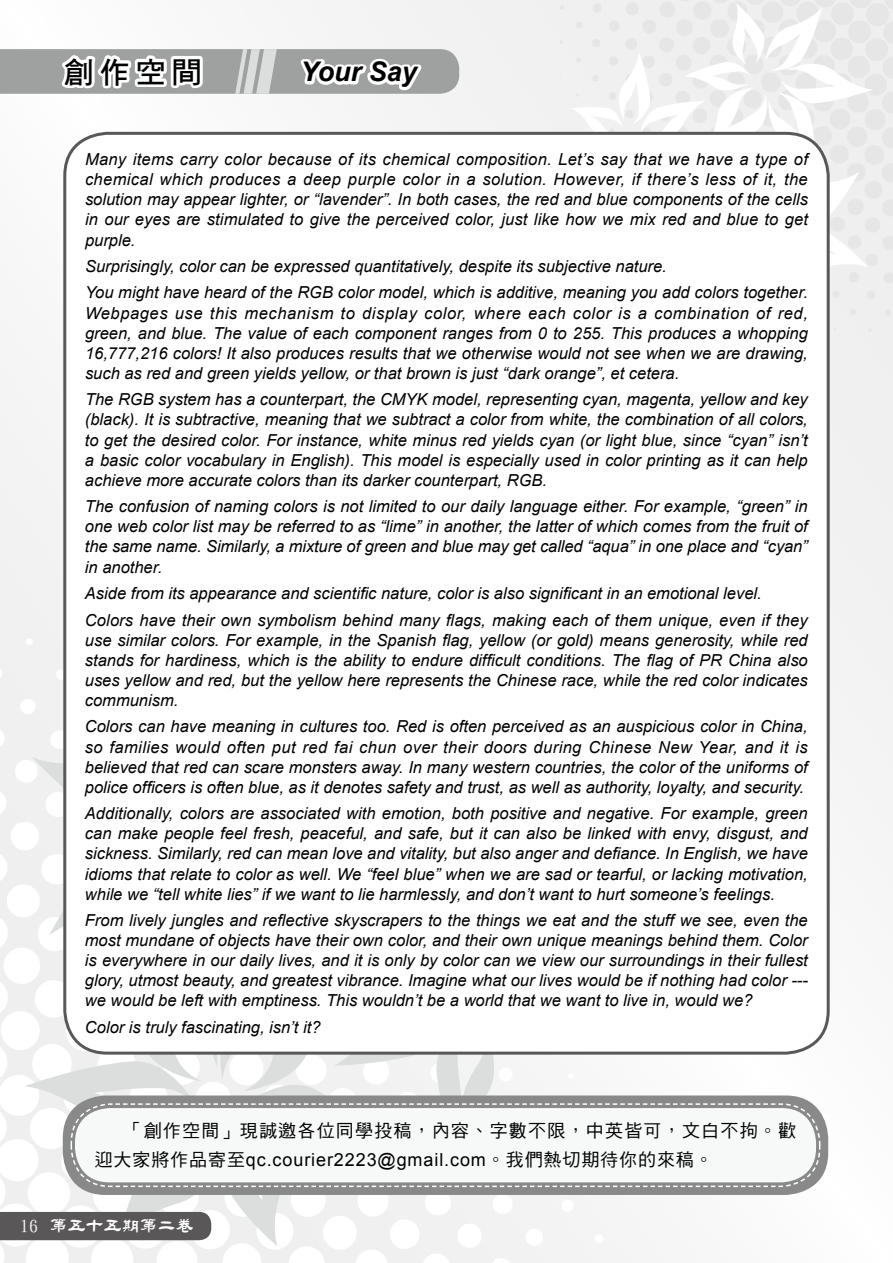
<style>
.page{position:relative;width:893px;height:1263px;background:#efefef}
.page>*{position:absolute;margin:0;border:0;box-sizing:border-box;transform-origin:0 0}
.t1{font:30px "DF Hei Std W7";color:#000}
.t2{font:italic 700 27px "Arial";color:#000}
.t3{font:18px "Arial";letter-spacing:.05em;color:#000}
.t4{font:18px "DF Hei Std W5";letter-spacing:.07em;color:#000}
.t5{font:italic 16.5px/20.1px "Arial";color:#000;text-align:justify}
.t6{font:15.45px "winman tun 10002";color:#fff;scale:1.16 1}
.s1{font-family:"DF Hei Std W5"}
</style>
<div class="page">
<svg style="left:562px;top:3px;width:311px;height:319px"></svg>
<svg style="left:32px;top:757px;width:31px;height:177px"></svg>
<svg style="left:374px;top:1054px;width:224px;height:41px"></svg>
<svg style="left:24px;top:1025px;width:350px;height:221px"></svg>
<div style="left:63px;top:1095px;width:765px;height:100px;background:#898989;border-radius:43px"></div>
<svg style="left:70px;top:1102px;width:751px;height:86px;background:#e8e8e8"></svg>
<div style="left:65px;top:133px;width:763px;height:920px;background:#fff;border-radius:43px"></div>
<svg style="left:0;top:49px;width:459px;height:45px"></svg>
<div style="left:0;top:1212px;width:211px;height:28px;background:#595757"></div>
<h1 class="t1" style="left:64px;top:56px;width:140px">創作空間</h1>
<h2 class="t2" style="left:301px;top:54px;width:118px">Your Say</h2>
<p class="t5" style="left:85px;top:149px;width:724px">Many items carry color because of its chemical composition. Let’s say that we have a type of chemical which produces a deep purple color in a solution. However, if there’s less of it, the solution may appear lighter, or “lavender”. In both cases, the red and blue components of the cells in our eyes are stimulated to give the perceived color, just like how we mix red and blue to get purple.</p>
<p class="t5" style="left:85px;top:253px;width:724px;line-height:26.5px">Surprisingly, color can be expressed quantitatively, despite its subjective nature.<br>You might have heard of the RGB color model, which is additive, meaning you add colors together.</p>
<p class="t5" style="left:85px;top:303px;width:724px">Webpages use this mechanism to display color, where each color is a combination of red, green, and blue. The value of each component ranges from 0 to 255. This produces a whopping 16,777,216 colors! It also produces results that we otherwise would not see when we are drawing, such as red and green yields yellow, or that brown is just “dark orange”, et cetera.</p>
<p class="t5" style="left:85px;top:390px;width:724px">The RGB system has a counterpart, the CMYK model, representing cyan, magenta, yellow and key (black). It is subtractive, meaning that we subtract a color from white, the combination of all colors, to get the desired color. For instance, white minus red yields cyan (or light blue, since “cyan” isn’t a basic color vocabulary in English). This model is especially used in color printing as it can help achieve more accurate colors than its darker counterpart, RGB.</p>
<p class="t5" style="left:85px;top:497px;width:724px">The confusion of naming colors is not limited to our daily language either. For example, “green” in one web color list may be referred to as “lime” in another, the latter of which comes from the fruit of the same name. Similarly, a mixture of green and blue may get called “aqua” in one place and “cyan” in another.</p>
<p class="t5" style="left:85px;top:580px;width:724px;line-height:26.5px">Aside from its appearance and scientific nature, color is also significant in an emotional level.<br>Colors have their own symbolism behind many flags, making each of them unique, even if they</p>
<p class="t5" style="left:85px;top:630px;width:724px">use similar colors. For example, in the Spanish flag, yellow (or gold) means generosity, while red stands for hardiness, which is the ability to endure difficult conditions. The flag of PR China also uses yellow and red, but the yellow here represents the Chinese race, while the red color indicates communism.</p>
<p class="t5" style="left:85px;top:717px;width:724px">Colors can have meaning in cultures too. Red is often perceived as an auspicious color in China, so families would often put red fai chun over their doors during Chinese New Year, and it is believed that red can scare monsters away. In many western countries, the color of the uniforms of police officers is often blue, as it denotes safety and trust, as well as authority, loyalty, and security.</p>
<p class="t5" style="left:85px;top:803px;width:724px">Additionally, colors are associated with emotion, both positive and negative. For example, green can make people feel fresh, peaceful, and safe, but it can also be linked with envy, disgust, and sickness. Similarly, red can mean love and vitality, but also anger and defiance. In English, we have idioms that relate to color as well. We “feel blue” when we are sad or tearful, or lacking motivation, while we “tell white lies” if we want to lie harmlessly, and don’t want to hurt someone’s feelings.</p>
<p class="t5" style="left:85px;top:910px;width:724px">From lively jungles and reflective skyscrapers to the things we eat and the stuff we see, even the most mundane of objects have their own color, and their own unique meanings behind them. Color is everywhere in our daily lives, and it is only by color can we view our surroundings in their fullest glory, utmost beauty, and greatest vibrance. Imagine what our lives would be if nothing had color --- we would be left with emptiness. This wouldn’t be a world that we want to live in, would we?</p>
<p class="t5" style="left:85px;top:1017px;width:237px">Color is truly fascinating, isn’t it?</p>
<p class="t4" style="left:124px;top:1121px;width:673px">「創作空間」現誠邀各位同學投稿，內容、字數不限，中英皆可，文白不拘。歡</p>
<p class="t3" style="left:95px;top:1148px;width:620px"><span class="s1">迎大家將作品寄至</span>qc.courier2223@gmail.com<span class="s1">。我們熱切期待你的來稿。</span></p>
<p class="t6" style="left:20px;top:1218px;width:151px">16 第五十五期第二卷</p>
</div>
